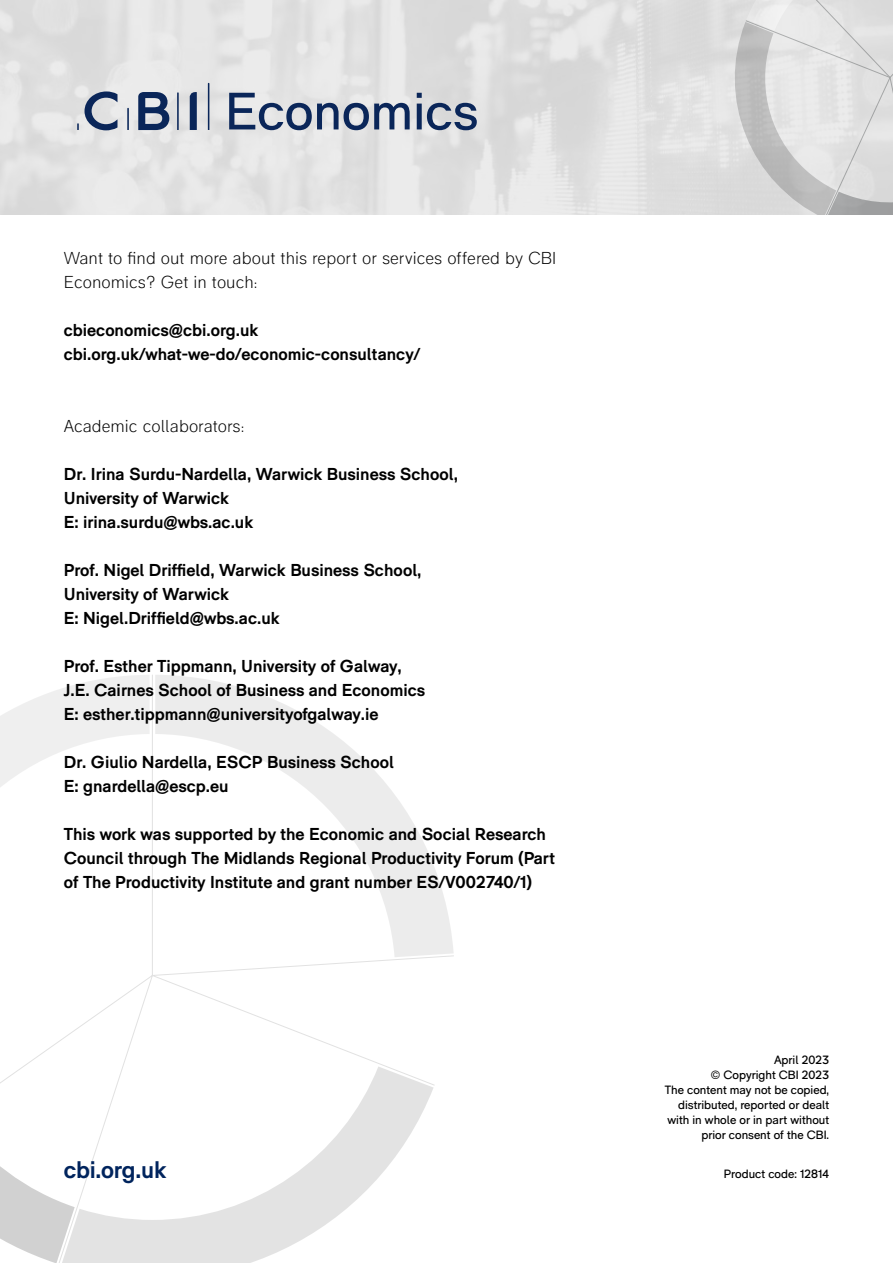
<style>
.page{position:relative;width:893px;height:1263px;background:#fff}
.page>*{position:absolute;margin:0;border:0;box-sizing:border-box;transform-origin:0 0}
.t1{font:52.5px "RM Pro";color:#0a2659}
.t2{font:700 24px "RM Pro";letter-spacing:-.01em;color:#00245d}
.t3{font:700 17.25px/24px "RM Pro";color:#000}
.t4{font:300 17.25px/24px "RM Pro";color:#000}
.t5{font:12px/15px "RM Pro";color:#000;text-align:right}
</style>
<div class="page">
<svg style="left:0;top:675px;width:454px;height:588px"></svg>
<img style="left:0;top:0;width:893px;height:214px">
<svg style="left:77px;top:83px;width:132px;height:47px;background:#a9b0be"></svg>
<h1 class="t1" style="left:225px;top:80px;width:254px">Economics</h1>
<p class="t4" style="left:64px;top:246px;width:494px">Want to find out more about this report or services offered by CBI<br>Economics? Get in touch:</p>
<p class="t3" style="left:64px;top:318px;width:358px">cbieconomics@cbi.org.uk cbi.org.uk/what-we-do/economic-consultancy/</p>
<p class="t4" style="left:64px;top:414px;width:182px">Academic collaborators:</p>
<p class="t3" style="left:64px;top:462px;width:396px">Dr. Irina Surdu-Nardella, Warwick Business School,<br>University of Warwick<br>E: irina.surdu@wbs.ac.uk</p>
<p class="t3" style="left:64px;top:558px;width:359px">Prof. Nigel Driffield, Warwick Business School,<br>University of Warwick<br>E: Nigel.Driffield@wbs.ac.uk</p>
<p class="t3" style="left:64px;top:654px;width:363px">Prof. Esther Tippmann, University of Galway,<br>J.E. Cairnes School of Business and Economics<br>E: esther.tippmann@universityofgalway.ie</p>
<p class="t3" style="left:64px;top:750px;width:332px">Dr. Giulio Nardella, ESCP Business School<br>E: gnardella@escp.eu</p>
<p class="t3" style="left:64px;top:822px;width:493px">This work was supported by the Economic and Social Research<br>Council through The Midlands Regional Productivity Forum (Part of The Productivity Institute and grant number ES/V002740/1)</p>
<h2 class="t2" style="left:64px;top:1155px;width:104px">cbi.org.uk</h2>
<p class="t5" style="left:665px;top:1052px;width:166px">April 2023<br>© Copyright CBI 2023<br>The content may not be copied, distributed, reported or dealt with in whole or in part without prior consent of the CBI.</p>
<p class="t5" style="left:724px;top:1166px;width:107px">Product code: 12814</p>
</div>
